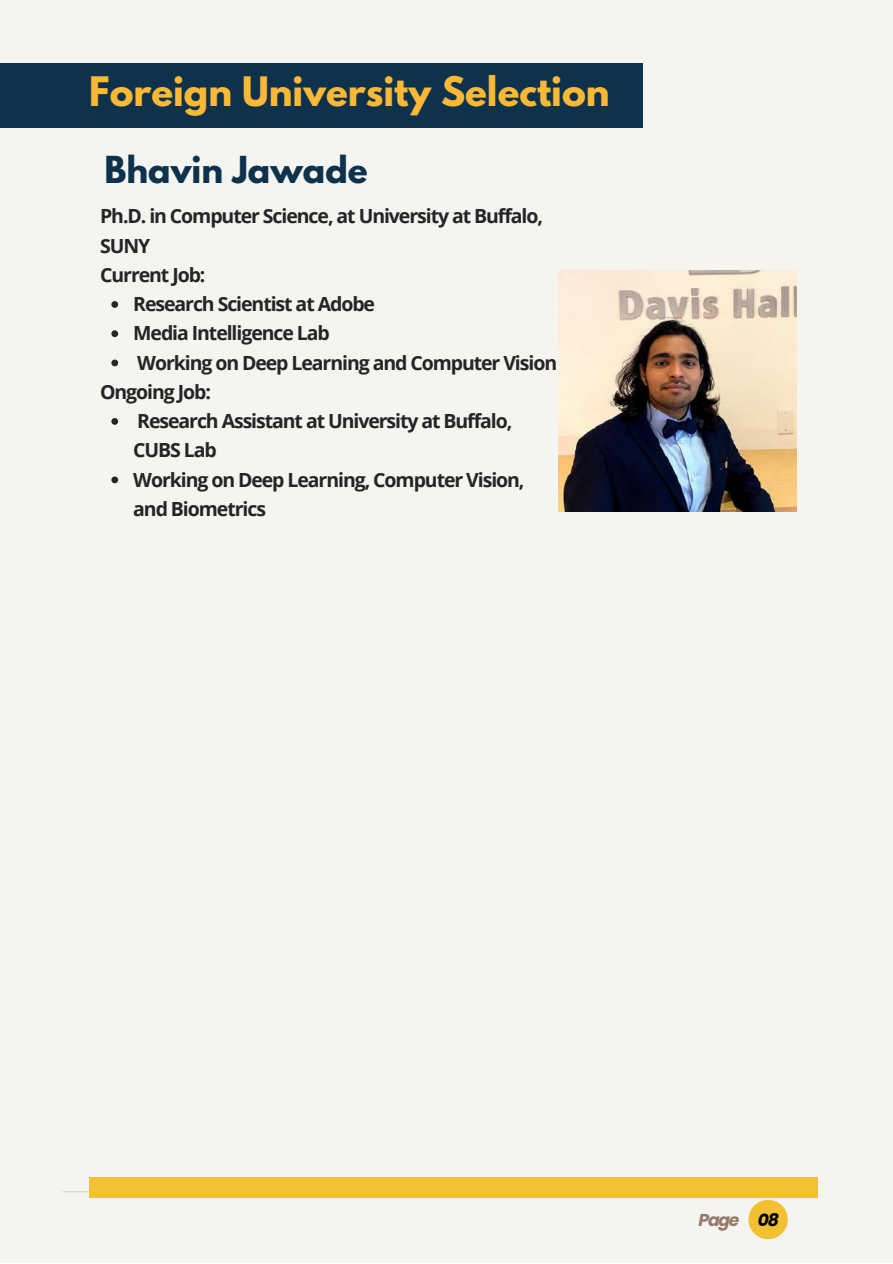
<style>
.page{position:relative;width:893px;height:1264px;background:#fff}
.page>*{position:absolute;margin:0;border:0;box-sizing:border-box;transform-origin:0 0}
.t1{font:700 36px "League Spartan";color:#f9b937}
.t2{font:700 33px "League Spartan";color:#0e324c}
.t3{font:700 19.5px/29.2px "Open Sans";letter-spacing:-.055em;color:#252426}
.t4{font:italic 700 17.25px "Poppins";letter-spacing:-.07em;color:#927b68}
.s1{color:#000}
</style>
<div class="page">
<div style="left:0;top:0;width:892px;height:1262px;background:#f4f5f0"></div>
<div style="left:0;top:64px;width:643px;height:64px;background:#0e324c"></div>
<svg style="left:111px;top:301px;width:7px;height:7px"></svg>
<svg style="left:111px;top:330px;width:7px;height:7px"></svg>
<svg style="left:111px;top:359px;width:7px;height:7px"></svg>
<svg style="left:111px;top:418px;width:7px;height:7px"></svg>
<svg style="left:111px;top:476px;width:7px;height:7px"></svg>
<img style="left:558px;top:271px;width:238px;height:240px">
<hr style="left:63px;top:1191px;width:609px;height:1px;background:#000">
<div style="left:748px;top:1199px;width:39px;height:40px;background:#f2c033;border-radius:50%"></div>
<div style="left:89px;top:1177px;width:729px;height:20px;background:#f2c033"></div>
<h1 class="t1" style="left:89px;top:73px;width:522px">Foreign University Selection</h1>
<h2 class="t2" style="left:104px;top:153px;width:265px">Bhavin Jawade</h2>
<p class="t3" style="left:100px;top:201px;width:444px">Ph.D. in Computer Science, at University at Buffalo,<br>SUNY<br>Current Job:</p>
<p class="t3" style="left:133px;top:289px;width:425px">Research Scientist at Adobe<br>Media Intelligence Lab<br>Working on Deep Learning and Computer Vision</p>
<p class="t3" style="left:133px;top:406px;width:393px">Research Assistant at University at Buffalo,<br>CUBS Lab<br>Working on Deep Learning, Computer Vision, and Biometrics</p>
<p class="t3" style="left:100px;top:377px;width:112px">Ongoing Job:</p>
<p class="t4" style="left:698px;top:1207px;width:82px">Page <span class="s1">08</span></p>
</div>
